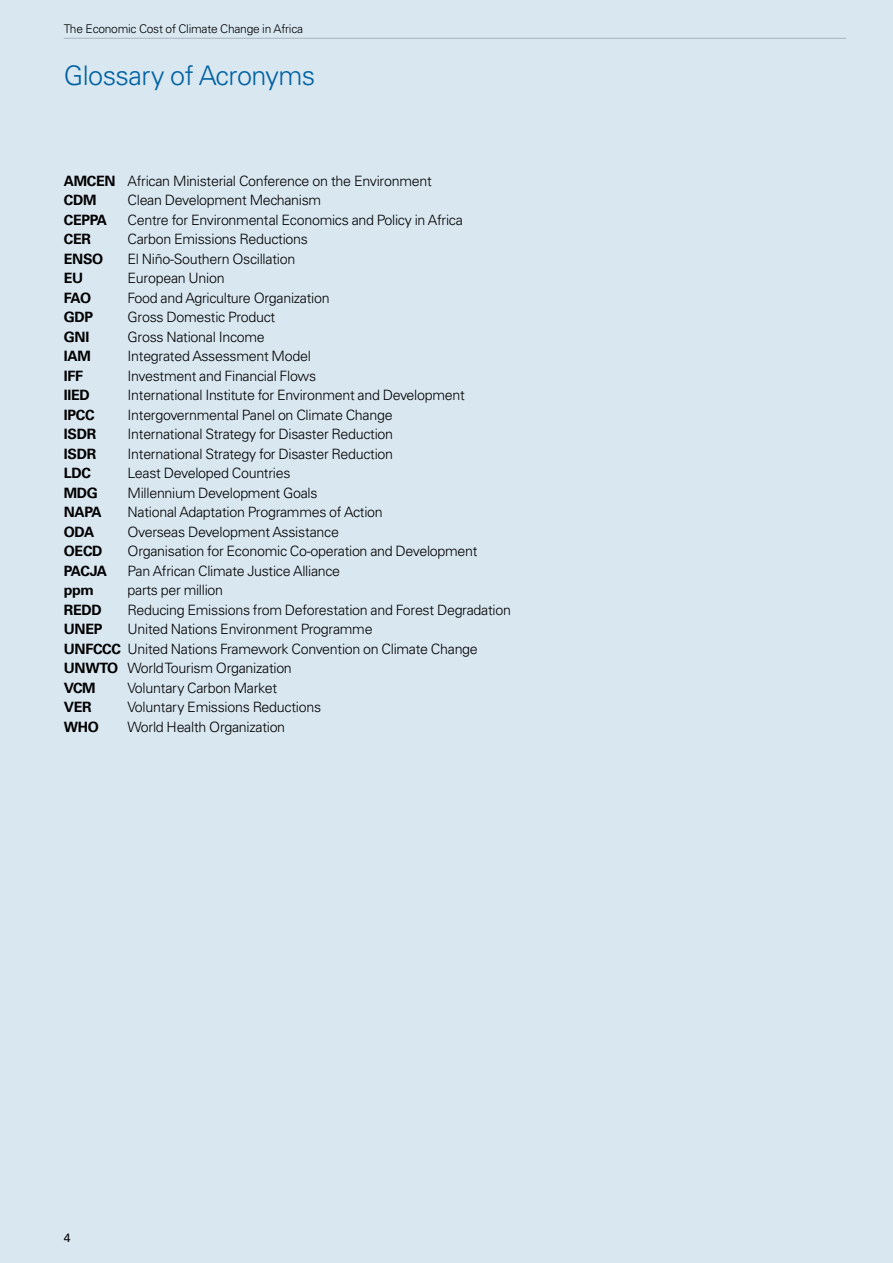
<style>
.page{position:relative;width:893px;height:1263px;background:#d9e7f1}
.page>*{position:absolute;margin:0;border:0;box-sizing:border-box;transform-origin:0 0}
.t1{font:300 27px "Univers CA";letter-spacing:-.02em;color:#0062a1}
.t2{font:300 14.25px/19.5px "Univers CA";letter-spacing:-.02em;color:#000}
.t3{font:700 14.25px "Univers CA";letter-spacing:-.02em;color:#000}
.t4{font:300 12px "Univers CA";letter-spacing:-.02em;color:#000}
.t5{font:12px "Univers CA";color:#000}
.s1{font-weight:700}
</style>
<div class="page">
<p class="t4" style="left:64px;top:21px;width:241px">The Economic Cost of Climate Change in Africa</p>
<h1 class="t1" style="left:64px;top:59px;width:253px">Glossary of Acronyms</h1>
<p class="t2" style="left:64px;top:171px;width:369px"><span class="s1">AMCEN</span> African Ministerial Conference on the Environment<br><span class="s1">CDM</span></p>
<p class="t2" style="left:128px;top:190px;width:195px">Clean Development Mechanism</p>
<p class="t3" style="left:64px;top:211px;width:45px">CEPPA</p>
<p class="t2" style="left:128px;top:210px;width:337px">Centre for Environmental Economics and Policy in Africa</p>
<p class="t3" style="left:64px;top:231px;width:29px">CER</p>
<p class="t2" style="left:128px;top:229px;width:182px">Carbon Emissions Reductions</p>
<p class="t3" style="left:64px;top:250px;width:41px">ENSO</p>
<p class="t2" style="left:128px;top:249px;width:169px">El Niño-Southern Oscillation</p>
<p class="t3" style="left:64px;top:270px;width:21px">EU</p>
<p class="t2" style="left:128px;top:268px;width:99px">European Union</p>
<p class="t3" style="left:64px;top:289px;width:29px">FAO</p>
<p class="t2" style="left:128px;top:288px;width:204px">Food and Agriculture Organization</p>
<p class="t3" style="left:64px;top:309px;width:31px">GDP</p>
<p class="t2" style="left:128px;top:307px;width:149px">Gross Domestic Product</p>
<p class="t3" style="left:64px;top:328px;width:27px">GNI</p>
<p class="t2" style="left:128px;top:327px;width:139px">Gross National Income</p>
<p class="t3" style="left:64px;top:348px;width:29px">IAM</p>
<p class="t2" style="left:128px;top:346px;width:185px">Integrated Assessment Model</p>
<p class="t3" style="left:64px;top:367px;width:21px">IFF</p>
<p class="t2" style="left:128px;top:366px;width:190px">Investment and Financial Flows</p>
<p class="t3" style="left:64px;top:387px;width:28px">IIED</p>
<p class="t2" style="left:128px;top:385px;width:339px">International Institute for Environment and Development</p>
<p class="t3" style="left:64px;top:406px;width:32px">IPCC</p>
<p class="t2" style="left:128px;top:405px;width:267px">Intergovernmental Panel on Climate Change</p>
<p class="t3" style="left:64px;top:426px;width:34px">ISDR</p>
<p class="t2" style="left:128px;top:424px;width:267px">International Strategy for Disaster Reduction</p>
<p class="t3" style="left:64px;top:445px;width:34px">ISDR</p>
<p class="t2" style="left:128px;top:444px;width:267px">International Strategy for Disaster Reduction</p>
<p class="t3" style="left:64px;top:465px;width:29px">LDC</p>
<p class="t2" style="left:128px;top:463px;width:164px">Least Developed Countries</p>
<p class="t3" style="left:64px;top:484px;width:36px">MDG</p>
<p class="t2" style="left:128px;top:483px;width:192px">Millennium Development Goals</p>
<p class="t3" style="left:64px;top:504px;width:40px">NAPA</p>
<p class="t2" style="left:128px;top:502px;width:257px">National Adaptation Programmes of Action</p>
<p class="t3" style="left:64px;top:523px;width:32px">ODA</p>
<p class="t2" style="left:128px;top:522px;width:213px">Overseas Development Assistance</p>
<p class="t3" style="left:64px;top:543px;width:40px">OECD</p>
<p class="t2" style="left:128px;top:541px;width:352px">Organisation for Economic Co-operation and Development</p>
<p class="t3" style="left:64px;top:562px;width:45px">PACJA</p>
<p class="t2" style="left:128px;top:561px;width:214px">Pan African Climate Justice Alliance</p>
<p class="t3" style="left:64px;top:582px;width:32px">ppm</p>
<p class="t2" style="left:128px;top:580px;width:97px">parts per million</p>
<p class="t3" style="left:64px;top:601px;width:39px">REDD</p>
<p class="t2" style="left:128px;top:600px;width:385px">Reducing Emissions from Deforestation and Forest Degradation</p>
<p class="t3" style="left:64px;top:621px;width:40px">UNEP</p>
<p class="t2" style="left:64px;top:619px;width:416px;text-indent:64px">United Nations Environment Programme<br><span class="s1">UNFCCC</span> United Nations Framework Convention on Climate Change <span class="s1">UNWTO</span> World Tourism Organization<br><span class="s1">VCM</span></p>
<p class="t2" style="left:128px;top:678px;width:151px">Voluntary Carbon Market</p>
<p class="t3" style="left:64px;top:699px;width:29px">VER</p>
<p class="t2" style="left:128px;top:697px;width:195px">Voluntary Emissions Reductions</p>
<p class="t3" style="left:64px;top:718px;width:37px">WHO</p>
<p class="t2" style="left:128px;top:717px;width:159px">World Health Organization</p>
<p class="t5" style="left:64px;top:1231px;width:8px">4</p>
</div>
